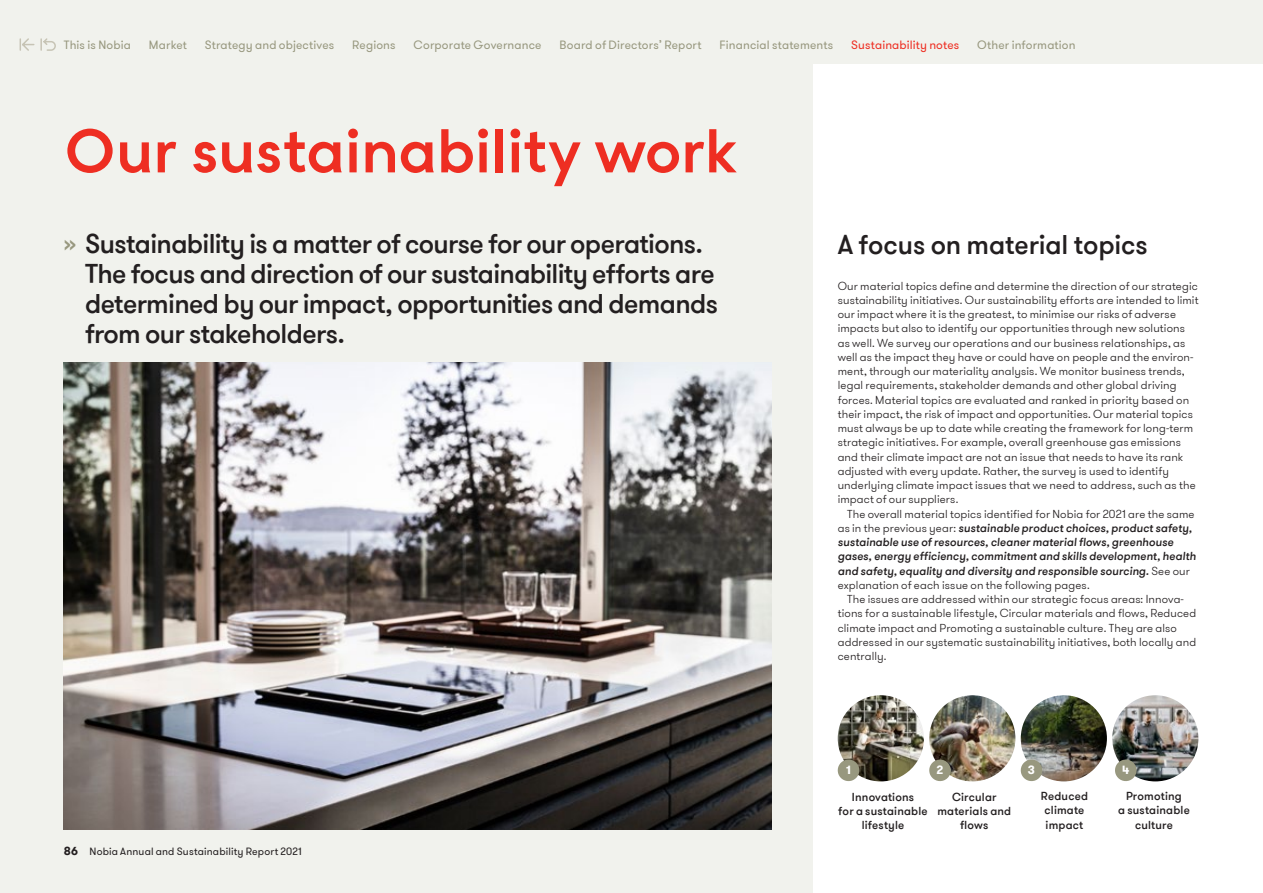
<style>
.page{position:relative;width:1263px;height:893px;background:#fff}
.page>*{position:absolute;margin:0;border:0;box-sizing:border-box;transform-origin:0 0}
.t1{font:60px "Nobia Sans";letter-spacing:-.02em;color:#ee2e22}
.t2{font:500 27px/30px "GT Walsheim Pro";letter-spacing:-.025em;color:#231f20}
.t3{font:500 27px "GT Walsheim Pro";letter-spacing:-.005em;color:#231f20}
.t4{font:12px "GT Walsheim Pro";letter-spacing:.01em;color:#98987f}
.t5{font:12px "GT Walsheim Pro";letter-spacing:.01em;color:#ee2e22}
.t6{font:700 11.85px "GT Walsheim Pro";color:#fff}
.t7{font:300 11.55px/14.2px "GT Walsheim Pro";letter-spacing:.01em;color:#231f20}
.t8{font:italic 500 11.55px/14.2px "GT Walsheim Pro";letter-spacing:.005em;color:#231f20}
.t9{font:500 11.55px/14.2px "GT Walsheim Pro";letter-spacing:.015em;color:#231f20;text-align:center}
.t10{font:10.5px "GT Walsheim Pro";letter-spacing:.015em;color:#231f20}
.s1{color:#98987f}
.s2{font-weight:300;font-style:normal}
.s3{font-weight:700;font-size:11.55px}
</style>
<div class="page">
<div style="left:0;top:0;width:1263px;height:64px;background:#f1f2ed"></div>
<div style="left:0;top:64px;width:812px;height:829px;background:#f1f2ed"></div>
<svg style="left:20px;top:38px;width:36px;height:13px"></svg>
<img style="left:63px;top:362px;width:708px;height:467px">
<img style="left:838px;top:695px;width:86px;height:86px;border-radius:43px">
<svg style="left:837px;top:758px;width:24px;height:24px"></svg>
<img style="left:929px;top:695px;width:86px;height:86px;border-radius:43px">
<svg style="left:929px;top:758px;width:23px;height:24px"></svg>
<img style="left:1021px;top:695px;width:86px;height:86px;border-radius:43px">
<svg style="left:1020px;top:758px;width:24px;height:24px"></svg>
<img style="left:1112px;top:695px;width:86px;height:86px;border-radius:43px">
<svg style="left:1115px;top:758px;width:23px;height:23px"></svg>
<p class="t4" style="left:64px;top:38px;width:69px">This is Nobia</p>
<p class="t4" style="left:149px;top:38px;width:39px">Market</p>
<p class="t4" style="left:205px;top:38px;width:131px">Strategy and objectives</p>
<p class="t4" style="left:352px;top:38px;width:45px">Regions</p>
<p class="t4" style="left:414px;top:38px;width:129px">Corporate Governance</p>
<p class="t4" style="left:560px;top:38px;width:143px">Board of Directors’ Report</p>
<p class="t4" style="left:719px;top:38px;width:115px">Financial statements</p>
<p class="t5" style="left:851px;top:38px;width:110px">Sustainability notes</p>
<p class="t4" style="left:977px;top:38px;width:100px">Other information</p>
<h1 class="t1" style="left:64px;top:115px;width:676px">Our sustainability work</h1>
<h2 class="t2" style="left:85px;top:230px;width:635px;text-indent:-21px"><span class="s1">»</span> Sustainability is a matter of course for our operations.<br>The focus and direction of our sustainability efforts are determined by our impact, opportunities and demands from our stakeholders.</h2>
<h2 class="t3" style="left:838px;top:228px;width:312px">A focus on material topics</h2>
<p class="t7" style="left:838px;top:279px;width:362px">Our material topics define and determine the direction of our strategic sustainability initiatives. Our sustainability efforts are intended to limit our impact where it is the greatest, to minimise our risks of adverse impacts but also to identify our opportunities through new solutions as well. We survey our operations and our business relationships, as well as the impact they have or could have on people and the environ&shy;ment, through our materiality analysis. We monitor business trends, legal requirements, stakeholder demands and other global driving forces. Material topics are evaluated and ranked in priority based on their impact, the risk of impact and opportunities. Our material topics must always be up to date while creating the framework for long-term strategic initiatives. For example, overall greenhouse gas emissions and their climate impact are not an issue that needs to have its rank adjusted with every update. Rather, the survey is used to identify underlying climate impact issues that we need to address, such as the impact of our suppliers.</p>
<p class="t8" style="left:838px;top:507px;width:360px;text-indent:9px"><span class="s2">The overall material topics identified for Nobia for 2021 are the same as in the previous year:</span> sustainable product choices, product safety, sustainable use of resources, cleaner material flows, greenhouse gases, energy efficiency, commitment and skills development, health and safety, equality and diversity and responsible sourcing. <span class="s2">See our explanation of each issue on the following pages.</span></p>
<p class="t7" style="left:838px;top:592px;width:360px;text-indent:9px">The issues are addressed within our strategic focus areas: Innova&shy;tions for a sustainable lifestyle, Circular materials and flows, Reduced climate impact and Promoting a sustainable culture. They are also addressed in our systematic sustainability initiatives, both locally and centrally.</p>
<p class="t6" style="left:846px;top:762px;width:6px">1</p>
<p class="t6" style="left:937px;top:762px;width:8px">2</p>
<p class="t6" style="left:1028px;top:762px;width:9px">3</p>
<p class="t6" style="left:1122px;top:762px;width:9px">4</p>
<p class="t10" style="left:64px;top:845px;width:240px"><span class="s3">86</span> Nobia Annual and Sustainability Report 2021</p>
<p class="t9" style="left:838px;top:790px;width:91px">Innovations<br>for a sustainable lifestyle</p>
<p class="t9" style="left:937px;top:790px;width:75px">Circular materials and flows</p>
<p class="t9" style="left:1118px;top:789px;width:73px">Promoting<br>a sustainable culture</p>
<p class="t9" style="left:1041px;top:789px;width:49px">Reduced climate impact</p>
</div>
